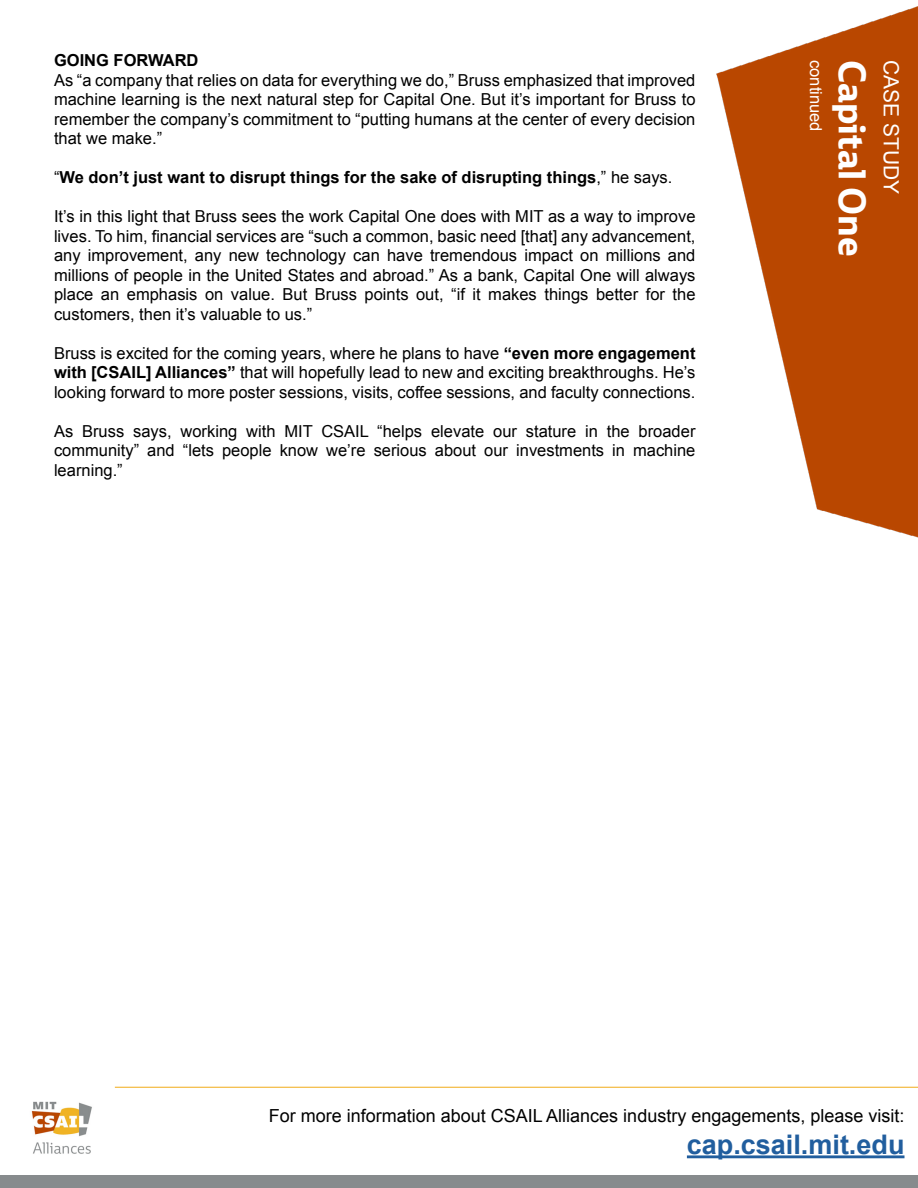
<style>
.page{position:relative;width:918px;height:1188px;background:#fff}
.page>*{position:absolute;margin:0;border:0;box-sizing:border-box;transform-origin:0 0}
.t1{font:700 37.5px "CSAIL Ebony";color:#fff}
.t2{font:700 27px "Arial";color:#215e9e}
.t3{font:21px "Arial";color:#fff}
.t4{font:18px "Arial";color:#000}
.t5{font:16.5px/19.5px "Arial";color:#000;text-align:justify}
.t6{font:700 16.5px "Arial";color:#000}
.t7{font:16.5px "Arial";color:#fff}
.s1{font-weight:400}
.s2{font-weight:700}
</style>
<div class="page">
<img style="left:716px;top:6px;width:202px;height:532px">
<hr style="left:115px;top:1087px;width:803px;height:1px;background:#f2b125">
<div style="left:0;top:1175px;width:918px;height:13px;background:#878b8d"></div>
<hr style="left:687px;top:1155px;width:218px;height:3px;background:#215e9e">
<img style="left:31px;top:1101px;width:61px;height:53px">
<p class="t6" style="left:54px;top:49px;width:146px">GOING FORWARD</p>
<p class="t5" style="left:54px;top:70px;width:643px">As “a company that relies on data for everything we do,” Bruss emphasized that improved machine learning is the next natural step for Capital One. But it’s important for Bruss to remember the company’s commitment to “putting humans at the center of every decision that we make.”</p>
<p class="t6" style="left:54px;top:166px;width:620px"><span class="s1">“</span>We don’t just want to disrupt things for the sake of disrupting things<span class="s1">,” he says.</span></p>
<p class="t5" style="left:54px;top:207px;width:643px">It’s in this light that Bruss sees the work Capital One does with MIT as a way to improve lives. To him, financial services are “such a common, basic need [that] any advancement, any improvement, any new technology can have tremendous impact on millions and millions of people in the United States and abroad.” As a bank, Capital One will always place an emphasis on value. But Bruss points out, “if it makes things better for the customers, then it’s valuable to us.”</p>
<p class="t5" style="left:54px;top:343px;width:643px">Bruss is excited for the coming years, where he plans to have <span class="s2">“even more engagement with [CSAIL] Alliances”</span> that will hopefully lead to new and exciting breakthroughs. He’s looking forward to more poster sessions, visits, coffee sessions, and faculty connections.</p>
<p class="t5" style="left:54px;top:421px;width:643px">As Bruss says, working with MIT CSAIL “helps elevate our stature in the broader community” and “lets people know we’re serious about our investments in machine learning.”</p>
<p class="t7" style="left:827px;top:60px;width:73px;rotate:90deg">continued</p>
<h1 class="t1" style="left:875px;top:60px;width:198px;rotate:90deg">Capital One</h1>
<p class="t3" style="left:905px;top:60px;width:136px;rotate:90deg">CASE STUDY</p>
<p class="t4" style="left:269px;top:1103px;width:637px">For more information about CSAIL Alliances industry engagements, please visit:</p>
<h2 class="t2" style="left:687px;top:1127px;width:219px">cap.csail.mit.edu</h2>
</div>
